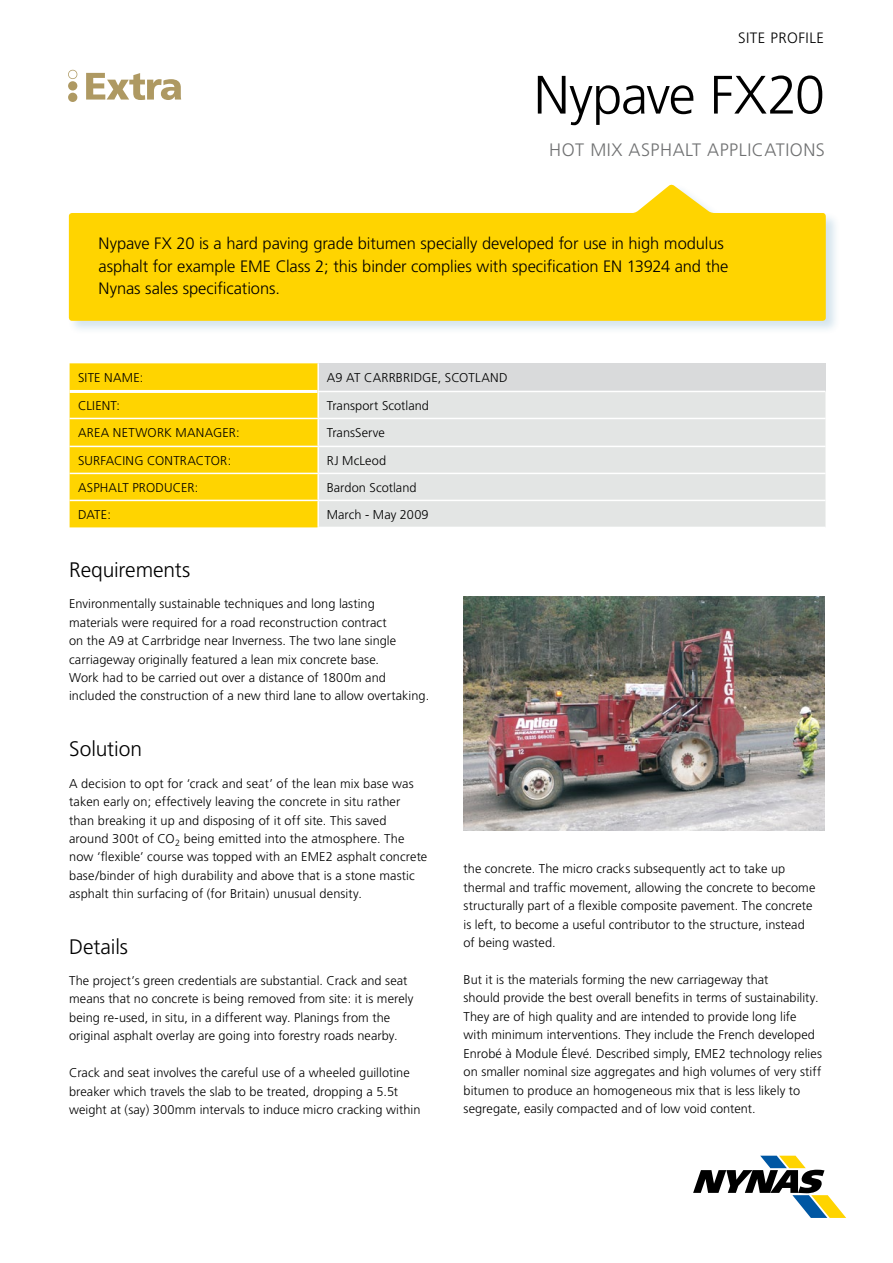
<style>
.page{position:relative;width:893px;height:1263px;background:#fff}
.page>*{position:absolute;margin:0;border:0;box-sizing:border-box;transform-origin:0 0}
.t1{font:300 54px "Frutiger CE";letter-spacing:-.02em;color:#000}
.t2{font:300 21px "Frutiger CE";letter-spacing:-.005em;color:#000}
.t3{font:300 18px "Frutiger";letter-spacing:.03em;color:#707172}
.t4{font:300 16.5px/22.5px "Frutiger CE";letter-spacing:-.005em;color:#000}
.t5{font:300 15px "Frutiger CE";letter-spacing:.03em;color:#000}
.t6{font:300 12.75px/18.5px "Frutiger CE";letter-spacing:.005em;color:#000}
</style>
<div class="page">
<div style="left:67px;top:183px;width:773px;height:152px;background:#2777a7;opacity:.2"></div>
<svg style="left:69px;top:184px;width:757px;height:137px;fill:#ffd400"></svg>
<svg style="left:693px;top:1156px;width:153px;height:62px"></svg>
<svg style="left:70px;top:363px;width:755px;height:164px;background:#ebde99"></svg>
<hr style="left:317px;top:363px;width:2px;height:28px;background:#fff">
<hr style="left:70px;top:418px;width:248px;height:1px;background:#fff">
<hr style="left:317px;top:419px;width:2px;height:27px;background:#fff">
<hr style="left:70px;top:446px;width:248px;height:1px;background:#fff">
<hr style="left:318px;top:446px;width:507px;height:1px;background:#fff">
<hr style="left:317px;top:447px;width:2px;height:26px;background:#fff">
<hr style="left:70px;top:473px;width:248px;height:1px;background:#fff">
<hr style="left:70px;top:500px;width:248px;height:1px;background:#fff">
<hr style="left:70px;top:390px;width:247px;height:3px;background:#fff">
<hr style="left:317px;top:474px;width:2px;height:26px;background:#fff">
<hr style="left:317px;top:501px;width:2px;height:26px;background:#fff">
<hr style="left:318px;top:473px;width:507px;height:1px;background:#fff">
<hr style="left:318px;top:500px;width:507px;height:1px;background:#fff">
<hr style="left:317px;top:392px;width:2px;height:26px;background:#fff">
<hr style="left:317px;top:391px;width:508px;height:1px;background:#fff">
<hr style="left:318px;top:418px;width:507px;height:1px;background:#fff">
<img style="left:463px;top:597px;width:362px;height:234px">
<svg style="left:86px;top:73px;width:95px;height:27px"></svg>
<div style="left:68px;top:93px;width:9px;height:9px;background:#ae9962;border-radius:50%"></div>
<div style="left:68px;top:81px;width:9px;height:10px;background:#ae9962;border-radius:50%"></div>
<svg style="left:68px;top:70px;width:9px;height:9px"></svg>
<p class="t5" style="left:738px;top:29px;width:87px">SITE PROFILE</p>
<h1 class="t1" style="left:534px;top:63px;width:293px">Nypave FX20</h1>
<h3 class="t3" style="left:549px;top:139px;width:277px">HOT MIX ASPHALT APPLICATIONS</h3>
<p class="t4" style="left:99px;top:232px;width:631px">Nypave FX 20 is a hard paving grade bitumen specially developed for use in high modulus asphalt for example EME Class 2; this binder complies with specification EN 13924 and the<br>Nynas sales specifications.</p>
<p class="t6" style="left:78px;top:368px;width:67px">SITE NAME:</p>
<p class="t6" style="left:327px;top:368px;width:182px">A9 AT CARRBRIDGE, SCOTLAND</p>
<p class="t6" style="left:78px;top:396px;width:44px">CLIENT:</p>
<p class="t6" style="left:327px;top:396px;width:104px">Transport Scotland</p>
<p class="t6" style="left:78px;top:423px;width:163px">AREA NETWORK MANAGER:</p>
<p class="t6" style="left:327px;top:423px;width:60px">TransServe</p>
<p class="t6" style="left:78px;top:451px;width:155px">SURFACING CONTRACTOR:</p>
<p class="t6" style="left:327px;top:451px;width:61px">RJ McLeod</p>
<p class="t6" style="left:78px;top:478px;width:122px">ASPHALT PRODUCER:</p>
<p class="t6" style="left:327px;top:478px;width:91px">Bardon Scotland</p>
<p class="t6" style="left:78px;top:505px;width:35px">DATE:</p>
<p class="t6" style="left:327px;top:505px;width:104px">March - May 2009</p>
<h2 class="t2" style="left:69px;top:557px;width:123px">Requirements</h2>
<p class="t6" style="left:69px;top:594px;width:362px">Environmentally sustainable techniques and long lasting<br>materials were required for a road reconstruction contract<br>on the A9 at Carrbridge near Inverness. The two lane single carriageway originally featured a lean mix concrete base.<br>Work had to be carried out over a distance of 1800m and included the construction of a new third lane to allow overtaking.</p>
<h2 class="t2" style="left:69px;top:737px;width:74px">Solution</h2>
<p class="t6" style="left:69px;top:774px;width:360px">A decision to opt for ‘crack and seat’ of the lean mix base was taken early on; effectively leaving the concrete in situ rather than breaking it up and disposing of it off site. This saved around 300t of CO<sub>2</sub> being emitted into the atmosphere. The now ‘flexible’ course was topped with an EME2 asphalt concrete base/binder of high durability and above that is a stone mastic asphalt thin surfacing of (for Britain) unusual density.</p>
<h2 class="t2" style="left:69px;top:934px;width:60px">Details</h2>
<p class="t6" style="left:69px;top:971px;width:346px">The project’s green credentials are substantial. Crack and seat means that no concrete is being removed from site: it is merely being re-used, in situ, in a different way. Planings from the original asphalt overlay are going into forestry roads nearby.</p>
<p class="t6" style="left:69px;top:1063px;width:353px">Crack and seat involves the careful use of a wheeled guillotine breaker which travels the slab to be treated, dropping a 5.5t weight at (say) 300mm intervals to induce micro cracking within</p>
<p class="t6" style="left:464px;top:859px;width:353px">the concrete. The micro cracks subsequently act to take up thermal and traffic movement, allowing the concrete to become structurally part of a flexible composite pavement. The concrete is left, to become a useful contributor to the structure, instead of being wasted.</p>
<p class="t6" style="left:464px;top:970px;width:360px">But it is the materials forming the new carriageway that<br>should provide the best overall benefits in terms of sustainability.<br>They are of high quality and are intended to provide long life with minimum interventions. They include the French developed Enrobé à Module Élevé. Described simply, EME2 technology relies on smaller nominal size aggregates and high volumes of very stiff bitumen to produce an homogeneous mix that is less likely to segregate, easily compacted and of low void content.</p>
</div>
